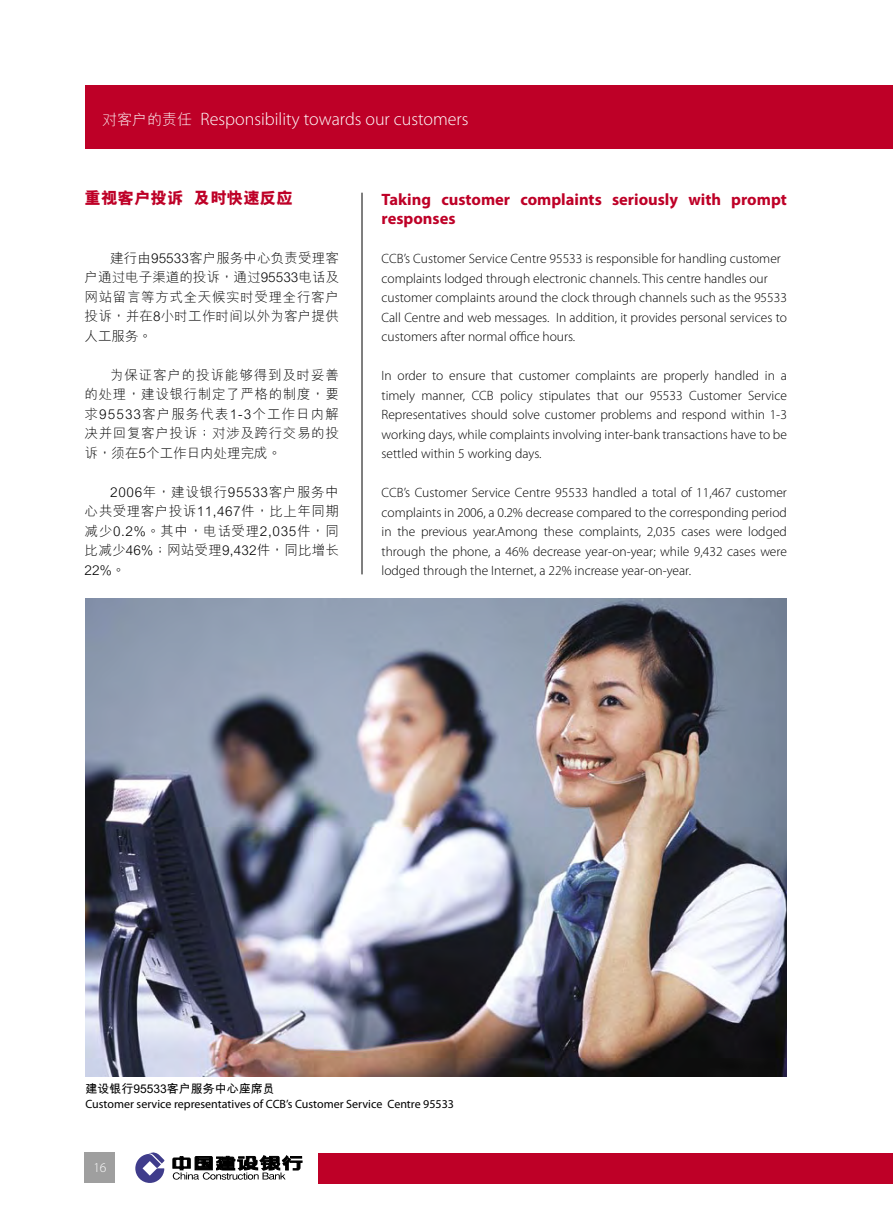
<style>
.page{position:relative;width:893px;height:1217px;background:#fff}
.page>*{position:absolute;margin:0;border:0;box-sizing:border-box;transform-origin:0 0}
.t1{font:300 18px "Myriad Pro";color:#fff}
.t2{font:700 16.5px/19.5px "Myriad Pro";color:#be0027}
.t3{font:800 16.5px "M Hei GB5";color:#be0027}
.t4{font:300 13.5px/19.5px "Myriad Pro";color:#000;text-align:justify}
.t5{font:300 13.5px/19.5px "M Hei GB5";letter-spacing:.04em;color:#000;text-align:justify}
.t6{font:300 13.5px "Myriad Pro";color:#fff}
.t7{font:12px "Myriad Pro";color:#000}
.t8{font:700 12px "M Hei GB5";color:#000}
.s1{font-family:"M Hei GB5";font-size:15px}
</style>
<div class="page">
<div style="left:318px;top:1152px;width:575px;height:31px;background:#be0027"></div>
<svg style="left:135px;top:1152px;width:29px;height:30px"></svg>
<svg style="left:173px;top:1155px;width:129px;height:24px"></svg>
<div style="left:85px;top:1152px;width:30px;height:30px;background:#9f9f9f"></div>
<img style="left:85px;top:598px;width:702px;height:477px">
<div style="left:85px;top:85px;width:808px;height:63px;background:#be0027"></div>
<hr style="left:362px;top:193px;width:1px;height:381px;background:#000">
<h1 class="t1" style="left:102px;top:109px;width:368px"><span class="s1">對客戶的責任</span> Responsibility towards our customers</h1>
<p class="t3" style="left:85px;top:189px;width:210px">重視客戶投訴 及時快速反應</p>
<p class="t5" style="left:85px;top:248px;width:256px;text-indent:26px">建行由95533客戶服務中心負責受理客戶通過電子渠道的投訴，通過95533電話及網站留言等方式全天候實時受理全行客戶投訴，並在8小時工作時間以外為客戶提供人工服務。</p>
<p class="t5" style="left:85px;top:365px;width:256px;text-indent:26px">為保證客戶的投訴能夠得到及時妥善的處理，建設銀行制定了嚴格的制度，要求95533客戶服務代表1-3個工作日內解決並回復客戶投訴；對涉及跨行交易的投訴，須在5個工作日內處理完成。</p>
<p class="t5" style="left:85px;top:482px;width:256px;text-indent:26px">2006年，建設銀行95533客戶服務中心共受理客戶投訴11,467件，比上年同期減少0.2%。其中，電話受理2,035件，同比減少46%；網站受理9,432件，同比增長22%。</p>
<p class="t2" style="left:382px;top:189px;width:407px">Taking customer complaints seriously with prompt responses</p>
<p class="t4" style="left:382px;top:249px;width:407px;text-align:left">CCB’s Customer Service Centre 95533 is responsible for handling customer complaints lodged through electronic channels. This centre handles our customer complaints around the clock through channels such as the 95533<br>Call Centre and web messages. In addition, it provides personal services to customers after normal office hours.</p>
<p class="t4" style="left:382px;top:366px;width:407px">In order to ensure that customer complaints are properly handled in a timely manner, CCB policy stipulates that our 95533 Customer Service Representatives should solve customer problems and respond within 1-3 working days, while complaints involving inter-bank transactions have to be settled within 5 working days.</p>
<p class="t4" style="left:382px;top:483px;width:407px">CCB’s Customer Service Centre 95533 handled a total of 11,467 customer complaints in 2006, a 0.2% decrease compared to the corresponding period in the previous year.Among these complaints, 2,035 cases were lodged through the phone, a 46% decrease year-on-year; while 9,432 cases were lodged through the Internet, a 22% increase year-on-year.</p>
<p class="t8" style="left:85px;top:1082px;width:191px">建設銀行95533客戶服務中心座席員</p>
<p class="t7" style="left:85px;top:1097px;width:370px">Customer service representatives of CCB’s Customer Service Centre 95533</p>
<p class="t6" style="left:93px;top:1159px;width:15px">16</p>
</div>
